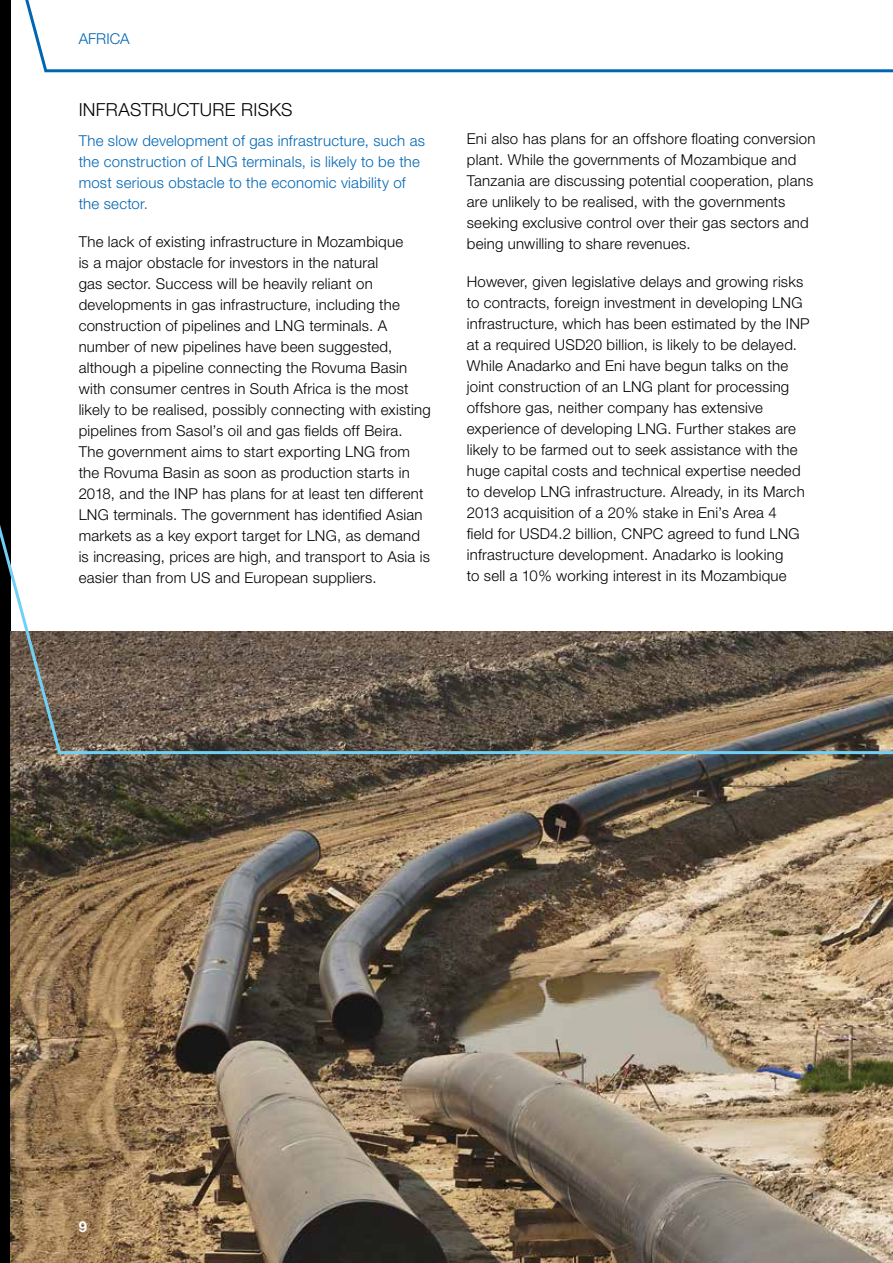
<style>
.page{position:relative;width:893px;height:1263px;background:#fff}
.page>*{position:absolute;margin:0;border:0;box-sizing:border-box;transform-origin:0 0}
.t1{font:300 18px "Helvetica Neue";color:#000}
.t2{font:300 15px/21px "Helvetica Neue";letter-spacing:.015em;color:#000}
.t3{font:300 15px/21px "Helvetica Neue";letter-spacing:.015em;color:#0066b3}
.t4{font:700 15px "Helvetica Neue";color:#fff}
</style>
<div class="page">
<div style="left:0;top:0;width:11px;height:1263px;background:#000"></div>
<img style="left:11px;top:756px;width:882px;height:507px">
<svg style="left:25px;top:0;width:868px;height:73px"></svg>
<svg style="left:0;top:525px;width:893px;height:231px"></svg>
<p class="t3" style="left:79px;top:28px;width:52px">AFRICA</p>
<p class="t1" style="left:79px;top:99px;width:13px">infrastructure</p>
<p class="t1" style="left:241px;top:99px;width:11px">risks</p>
<p class="t3" style="left:79px;top:130px;width:348px">The slow development of gas infrastructure, such as the construction of LNG terminals, is likely to be the most serious obstacle to the economic viability of the sector.</p>
<p class="t2" style="left:79px;top:231px;width:354px">The lack of existing infrastructure in Mozambique<br>is a major obstacle for investors in the natural<br>gas sector. Success will be heavily reliant on developments in gas infrastructure, including the construction of pipelines and LNG terminals. A number of new pipelines have been suggested, although a pipeline connecting the Rovuma Basin with consumer centres in South Africa is the most likely to be realised, possibly connecting with existing pipelines from Sasol’s oil and gas fields off Beira.<br>The government aims to start exporting LNG from the Rovuma Basin as soon as production starts in 2018, and the INP has plans for at least ten different LNG terminals. The government has identified Asian markets as a key export target for LNG, as demand is increasing, prices are high, and transport to Asia is easier than from US and European suppliers.</p>
<p class="t2" style="left:467px;top:127px;width:350px">Eni also has plans for an offshore floating conversion plant. While the governments of Mozambique and Tanzania are discussing potential cooperation, plans are unlikely to be realised, with the governments seeking exclusive control over their gas sectors and being unwilling to share revenues.</p>
<p class="t2" style="left:467px;top:270px;width:344px">However, given legislative delays and growing risks to contracts, foreign investment in developing LNG infrastructure, which has been estimated by the INP at a required USD20 billion, is likely to be delayed.<br>While Anadarko and Eni have begun talks on the joint construction of an LNG plant for processing offshore gas, neither company has extensive experience of developing LNG. Further stakes are likely to be farmed out to seek assistance with the huge capital costs and technical expertise needed to develop LNG infrastructure. Already, in its March 2013 acquisition of a 20% stake in Eni’s Area 4<br>field for USD4.2 billion, CNPC agreed to fund LNG infrastructure development. Anadarko is looking<br>to sell a 10% working interest in its Mozambique</p>
<p class="t4" style="left:79px;top:1217px;width:10px">9</p>
</div>
